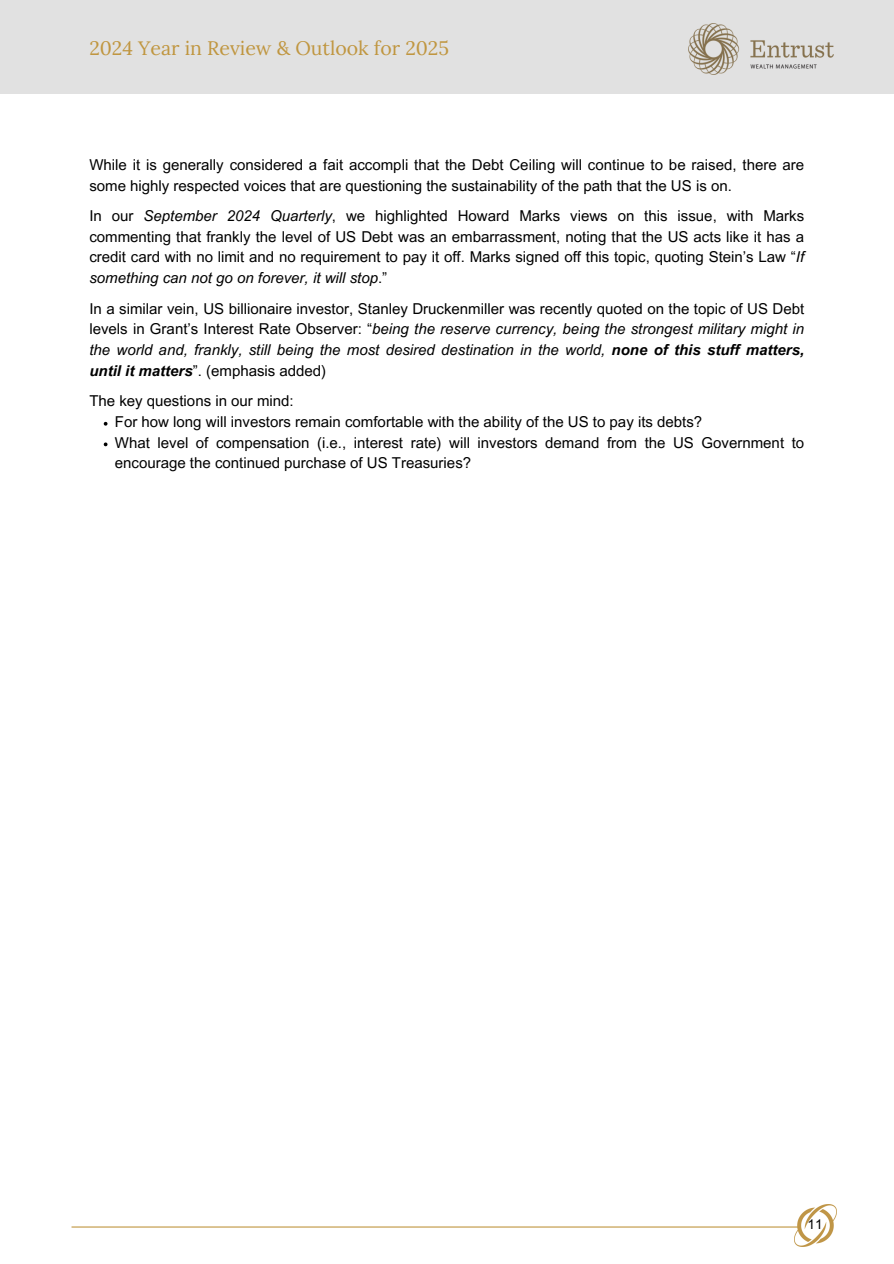
<style>
.page{position:relative;width:894px;height:1264px;background:#fff}
.page>*{position:absolute;margin:0;border:0;box-sizing:border-box;transform-origin:0 0}
.t1{font:19.5px "Lora";color:#c09640}
.t2{font:15px/20.7px "Arial MT Pro";color:#000}
.t3{font:13.5px "Arial MT Pro";color:#000}
.s1{font-style:italic}
.s2{font-weight:700;font-style:italic}
</style>
<div class="page">
<svg style="left:104px;top:442px;width:3px;height:4px"></svg>
<div style="left:0;top:0;width:893px;height:94px;background:#e1e1e1"></div>
<img style="left:688px;top:24px;width:144px;height:50px">
<img style="left:794px;top:1204px;width:41px;height:42px">
<hr style="left:71px;top:1226px;width:728px;height:1px;background:#c09640">
<p class="t1" style="left:89px;top:36px;width:361px">2024 Year in Review &amp; Outlook for 2025</p>
<p class="t2" style="left:89px;top:156px;width:716px">While it is generally considered a fait accompli that the Debt Ceiling will continue to be raised, there are some highly respected voices that are questioning the sustainability of the path that the US is on.</p>
<h1 class="t2" style="left:89px;top:207px;width:716px;text-align:justify">In our <span class="s1">September 2024 Quarterly</span>, we highlighted Howard Marks views on this issue, with Marks commenting that frankly the level of US Debt was an embarrassment, noting that the US acts like it has a credit card with no limit and no requirement to pay it off. Marks signed off this topic, quoting Stein’s Law “<span class="s1">If something can not go on forever, it will stop</span>.”</h1>
<p class="t2" style="left:89px;top:300px;width:716px;text-align:justify">In a similar vein, US billionaire investor, Stanley Druckenmiller was recently quoted on the topic of US Debt levels in Grant’s Interest Rate Observer: “<span class="s1">being the reserve currency, being the strongest military might in the world and, frankly, still being the most desired destination in the world,</span> <span class="s2">none of this stuff matters, until it matters</span>”. (emphasis added)</p>
<p class="t2" style="left:89px;top:392px;width:206px">The key questions in our mind:</p>
<p class="t2" style="left:115px;top:413px;width:588px">For how long will investors remain comfortable with the ability of the US to pay its debts?</p>
<p class="t2" style="left:115px;top:434px;width:690px">What level of compensation (i.e., interest rate) will investors demand from the US Government to encourage the continued purchase of US Treasuries?</p>
<p class="t3" style="left:807px;top:1219px;width:17px">11</p>
</div>
